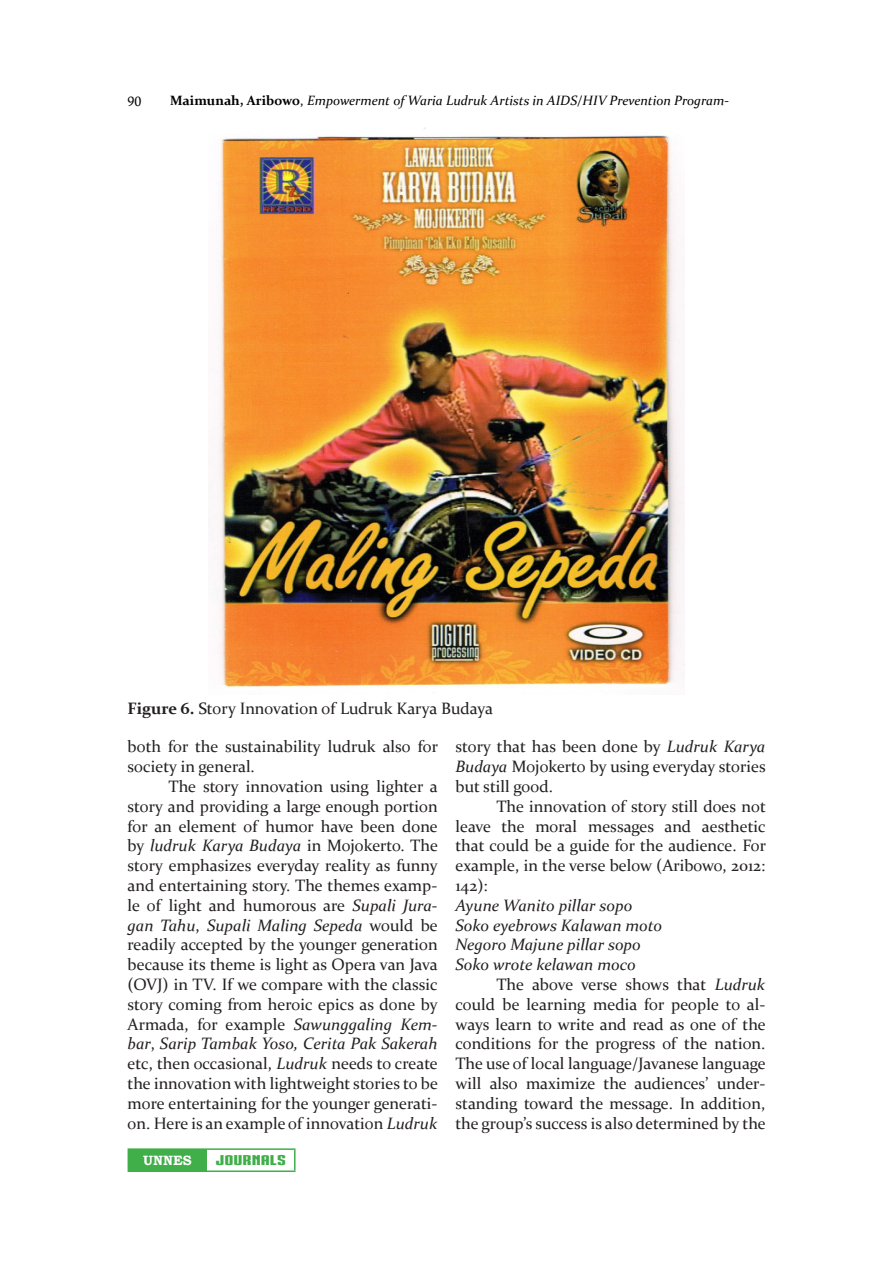
<style>
.page{position:relative;width:893px;height:1263px;background:#fff}
.page>*{position:absolute;margin:0;border:0;box-sizing:border-box;transform-origin:0 0}
.t1{font:16.5px/19.8px "Constantia";color:#231f20;text-align:justify}
.t2{font:italic 16.5px/19.8px "Constantia";color:#231f20}
.t3{font:italic 13.5px "Constantia";color:#000}
.t4{font:13.5px "IRONMANOFWAR002 NCV";color:#40ae49;scale:1.53 1}
.t5{font:700 13.5px "Bookman Old Style";color:#fff}
.t6{font:13.5px "Calisto";color:#000}
.s1{font-weight:700;font-style:normal}
.s2{font-style:normal}
.s3{font-weight:700}
.s4{font-style:italic}
</style>
<div class="page">
<div style="left:128px;top:1149px;width:79px;height:22px;background:#40ae49"></div>
<hr style="left:128px;top:1148px;width:79px;height:2px;background:#40ae49">
<hr style="left:207px;top:1148px;width:89px;height:2px;background:#40ae49">
<hr style="left:294px;top:1150px;width:2px;height:20px;background:#40ae49">
<hr style="left:128px;top:1170px;width:79px;height:2px;background:#40ae49">
<hr style="left:207px;top:1170px;width:89px;height:2px;background:#40ae49">
<img style="left:218px;top:128px;width:466px;height:560px">
<p class="t6" style="left:128px;top:96px;width:15px">90</p>
<p class="t3" style="left:170px;top:92px;width:560px"><span class="s1">Maimunah, Aribowo</span><span class="s2">,</span> Empowerment of Waria Ludruk Artists in AIDS/HIV Prevention Program-</p>
<p class="t1" style="left:128px;top:700px;width:367px"><span class="s3">Figure 6.</span> Story Innovation of Ludruk Karya Budaya</p>
<p class="t1" style="left:128px;top:738px;width:312px">both for the sustainability ludruk also for society in general.</p>
<p class="t1" style="left:128px;top:778px;width:312px;text-indent:41px">The story innovation using lighter a story and providing a large enough portion for an element of humor have been done by <span class="s4">ludruk Karya Budaya</span> in Mojokerto. The story emphasizes everyday reality as funny and entertaining story. The themes examp&shy;le of light and humorous are <span class="s4">Supali Jura&shy;gan Tahu</span>, <span class="s4">Supali Maling Sepeda</span> would be readily accepted by the younger generation because its theme is light as Opera van Java (OVJ) in TV. If we compare with the classic story coming from heroic epics as done by Armada, for example <span class="s4">Sawunggaling Kem&shy;bar</span>, <span class="s4">Sarip Tambak Yoso, Cerita Pak Sakerah </span>etc, then occasional, <span class="s4">Ludruk</span> needs to create the innovation with lightweight stories to be more entertaining for the younger generati&shy;on. Here is an example of innovation <span class="s4">Ludruk</span></p>
<p class="t5" style="left:143px;top:1152px;width:50px">UNNES</p>
<p class="t4" style="left:215px;top:1153px;width:48px">JOURNALS</p>
<p class="t1" style="left:455px;top:738px;width:312px">story that has been done by <span class="s4">Ludruk Karya Budaya</span> Mojokerto by using everyday stories but still good.</p>
<p class="t1" style="left:455px;top:797px;width:312px;text-indent:41px">The innovation of story still does not leave the moral messages and aesthetic that could be a guide for the audience. For example, in the verse below (Aribowo, 2012:<br>142):</p>
<p class="t2" style="left:455px;top:894px;width:208px">Ayune Wanito pillar sopo<br>Soko eyebrows Kalawan moto<br>Negoro Majune pillar sopo<br>Soko wrote kelawan moco</p>
<p class="t1" style="left:455px;top:976px;width:312px;text-indent:41px">The above verse shows that <span class="s4">Ludruk </span>could be learning media for people to al&shy;ways learn to write and read as one of the conditions for the progress of the nation.<br>The use of local language/Javanese language will also maximize the audiences’ under&shy;standing toward the message. In addition, the group’s success is also determined by the</p>
</div>
